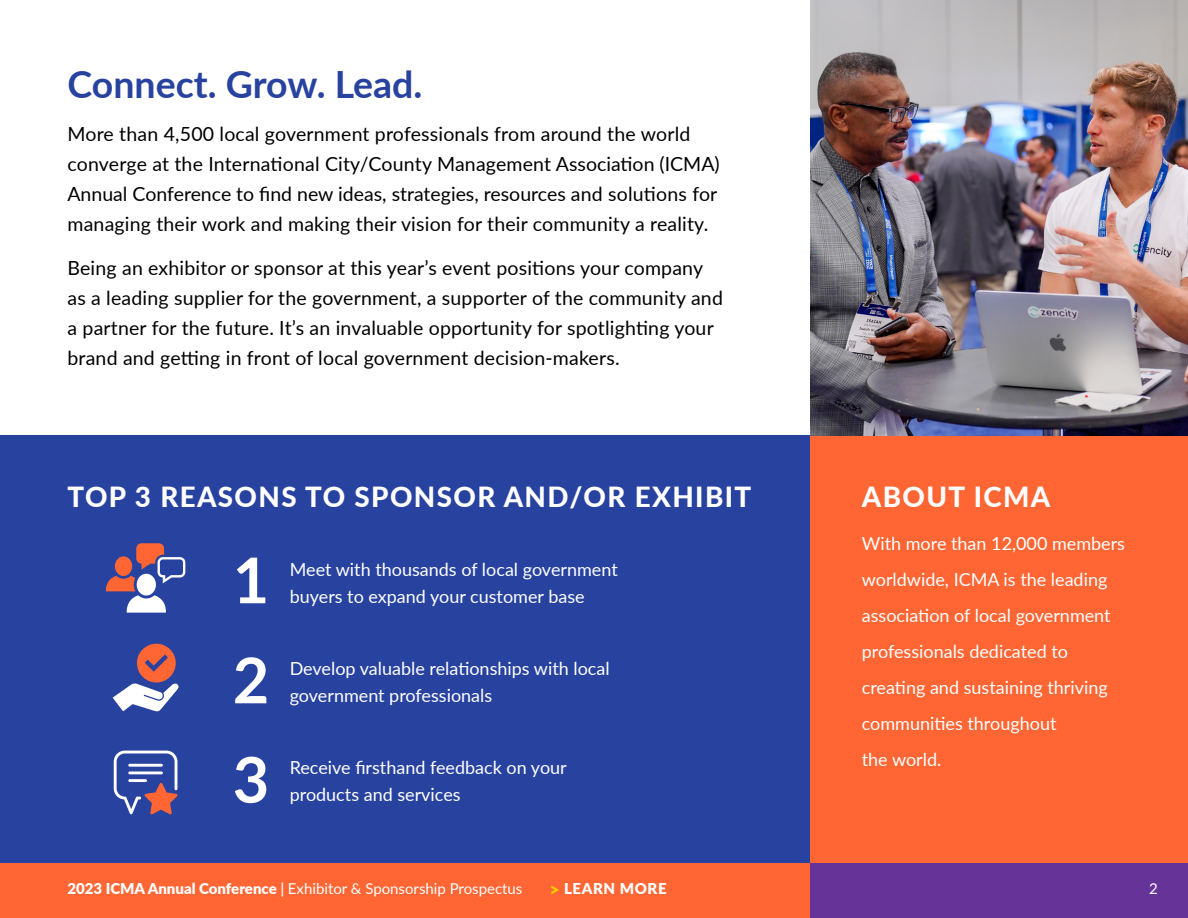
<style>
.page{position:relative;width:1188px;height:918px;background:#fff}
.page>*{position:absolute;margin:0;border:0;box-sizing:border-box;transform-origin:0 0}
.t1{font:700 63px/99.8px "Lato";color:#fff;text-align:justify}
.t2{font:700 37.5px "Lato";color:#2842a0}
.t3{font:800 27.75px "Lato";letter-spacing:.05em;color:#fff}
.t4{font:19.5px/30px "Lato";letter-spacing:.01em;color:#000}
.t5{font:18px/36px "Lato";color:#fff}
.t6{font:15px "Lato";color:#fff}
.t7{font:900 15px "Lato";letter-spacing:.04em;color:#fff}
.s1{font-weight:900}
.s2{font-weight:600}
.s3{font-size:18px;color:#fc0}
</style>
<div class="page">
<div style="left:0;top:863px;width:810px;height:55px;background:#f63"></div>
<div style="left:810px;top:863px;width:378px;height:55px;background:#639"></div>
<div style="left:810px;top:433px;width:378px;height:430px;background:#f63"></div>
<div style="left:0;top:435px;width:810px;height:428px;background:#2842a0"></div>
<img style="left:810px;top:0;width:378px;height:435px">
<svg style="left:106px;top:543px;width:79px;height:70px"></svg>
<svg style="left:114px;top:751px;width:64px;height:63px"></svg>
<svg style="left:113px;top:644px;width:66px;height:68px"></svg>
<h2 class="t2" style="left:68px;top:56px;width:356px">Connect. Grow. Lead.</h2>
<p class="t4" style="left:68px;top:118px;width:654px">More than 4,500 local government professionals from around the world converge at the International City/County Management Association (ICMA)<br>Annual Conference to find new ideas, strategies, resources and solutions for managing their work and making their vision for their community a reality.</p>
<p class="t4" style="left:68px;top:252px;width:657px">Being an exhibitor or sponsor at this year’s event positions your company as a leading supplier for the government, a supporter of the community and a partner for the future. It’s an invaluable opportunity for spotlighting your brand and getting in front of local government decision-makers.</p>
<h3 class="t3" style="left:68px;top:477px;width:685px">TOP 3 REASONS TO SPONSOR AND/OR EXHIBIT</h3>
<h1 class="t1" style="left:233px;top:528px;width:38px">1<br>2<br>3</h1>
<p class="t5" style="left:290px;top:555px;width:330px;line-height:27px">Meet with thousands of local government buyers to expand your customer base</p>
<p class="t5" style="left:290px;top:654px;width:321px;line-height:27px">Develop valuable relationships with local government professionals</p>
<p class="t5" style="left:290px;top:754px;width:279px;line-height:27px">Receive firsthand feedback on your products and services</p>
<h3 class="t3" style="left:862px;top:477px;width:190px">ABOUT ICMA</h3>
<p class="t5" style="left:862px;top:525px;width:265px">With more than 12,000 members worldwide, ICMA is the leading association of local government professionals dedicated to creating and sustaining thriving communities throughout<br>the world.</p>
<p class="t6" style="left:68px;top:878px;width:456px"><span class="s1">2023 ICMA Annual Conference</span> <span class="s2">|</span> Exhibitor &amp; Sponsorship Prospectus</p>
<p class="t7" style="left:549px;top:878px;width:119px"><span class="s3">&gt;</span> LEARN MORE</p>
<p class="t6" style="left:1149px;top:878px;width:10px">2</p>
</div>
